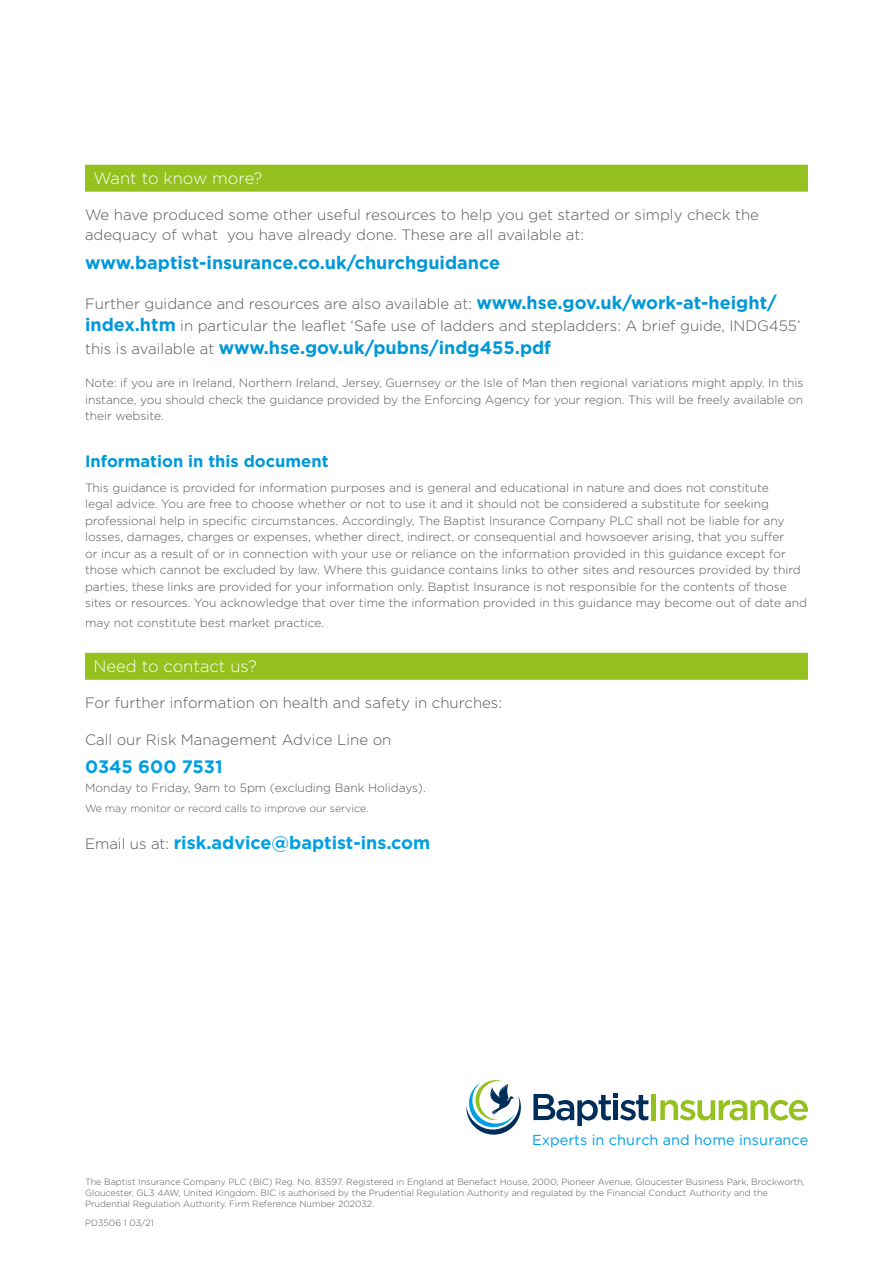
<style>
.page{position:relative;width:893px;height:1263px;background:#fff}
.page>*{position:absolute;margin:0;border:0;box-sizing:border-box;transform-origin:0 0}
.t1{font:700 18px "Gotham HTF";color:#0098d8}
.t2{font:700 18px "Gotham HTF";color:#009fe3}
.t3{font:300 16.5px "Gotham HTF";color:#fff}
.t4{font:700 16.5px "Gotham HTF";color:#0098d8}
.t5{font:300 15px/19.5px "Gotham HTF";color:#575756}
.t6{font:14.55px "Gotham";color:#009fe3}
.t7{font:300 12px/16.5px "Gotham HTF";color:#575756;text-align:justify}
.t8{font:300 10.5px "Gotham HTF";color:#575756}
.t9{font:300 9px/10.8px "Gotham HTF";color:#575756}
.s1{font-weight:700;font-size:18px;color:#0098d8}
.s2{font-weight:300;font-size:15px;color:#575756}
</style>
<div class="page">
<div style="left:85px;top:165px;width:723px;height:27px;background:#95c11f"></div>
<div style="left:85px;top:653px;width:723px;height:27px;background:#95c11f"></div>
<svg style="left:466px;top:1080px;width:55px;height:55px"></svg>
<svg style="left:533px;top:1093px;width:115px;height:33px"></svg>
<hr style="left:652px;top:1094px;width:4px;height:26px;background:#95c11f">
<svg style="left:660px;top:1100px;width:148px;height:20px"></svg>
<p class="t3" style="left:94px;top:169px;width:170px">Want to know more?</p>
<p class="t5" style="left:85px;top:205px;width:675px">We have produced some other useful resources to help you get started or simply check the adequacy of what you have already done. These are all available at:</p>
<h4 class="t1" style="left:85px;top:253px;width:417px">www.baptist-insurance.co.uk/churchguidance</h4>
<p class="t5" style="left:85px;top:292px;width:717px;line-height:22.5px">Further guidance and resources are also available at: <span class="s1">www.hse.gov.uk/work-at-height/ index.htm</span> in particular the leafet ‘Safe use of ladders and stepladders: A brief guide, INDG455’</p>
<p class="t1" style="left:85px;top:337px;width:468px"><span class="s2">this is available at</span> www.hse.gov.uk/pubns/indg455.pdf</p>
<p class="t7" style="left:85px;top:375px;width:720px">Note: if you are in Ireland, Northern Ireland, Jersey, Guernsey or the Isle of Man then regional variations might apply. In this instance, you should check the guidance provided by the Enforcing Agency for your region. This will be freely available on their website.</p>
<h4 class="t4" style="left:85px;top:451px;width:245px">Information in this document</h4>
<p class="t7" style="left:85px;top:479px;width:723px;text-align:left">This guidance is provided for information purposes and is general and educational in nature and does not constitute<br>legal advice. You are free to choose whether or not to use it and it should not be considered a substitute for seeking professional help in specifc circumstances. Accordingly, The Baptist Insurance Company PLC shall not be liable for any losses, damages, charges or expenses, whether direct, indirect, or consequential and howsoever arising, that you suffer<br>or incur as a result of or in connection with your use or reliance on the information provided in this guidance except for those which cannot be excluded by law. Where this guidance contains links to other sites and resources provided by third parties, these links are provided for your information only. Baptist Insurance is not responsible for the contents of those sites or resources. You acknowledge that over time the information provided in this guidance may become out of date and</p>
<p class="t7" style="left:85px;top:614px;width:241px">may not constitute best market practice.</p>
<p class="t3" style="left:94px;top:657px;width:165px">Need to contact us?</p>
<p class="t5" style="left:85px;top:693px;width:418px">For further information on health and safety in churches:</p>
<p class="t5" style="left:85px;top:730px;width:308px">Call our Risk Management Advice Line on</p>
<p class="t2" style="left:85px;top:756px;width:139px">0345 600 7531</p>
<p class="t7" style="left:85px;top:780px;width:342px">Monday to Friday, 9am to 5pm (excluding Bank Holidays).</p>
<p class="t8" style="left:85px;top:802px;width:285px">We may monitor or record calls to improve our service.</p>
<h4 class="t2" style="left:85px;top:832px;width:347px"><span class="s2">Email us at:</span> risk.advice@baptist-ins.com</h4>
<p class="t6" style="left:532px;top:1132px;width:278px">Experts in church and home insurance</p>
<p class="t9" style="left:85px;top:1177px;width:721px">The Baptist Insurance Company PLC (BIC) Reg. No. 83597. Registered in England at Benefact House, 2000, Pioneer Avenue, Gloucester Business Park, Brockworth,<br>Gloucester, GL3 4AW, United Kingdom. BIC is authorised by the Prudential Regulation Authority and regulated by the Financial Conduct Authority and the<br>Prudential Regulation Authority. Firm Reference Number 202032.</p>
<p class="t9" style="left:85px;top:1218px;width:70px">PD3506 1 03/21</p>
</div>
